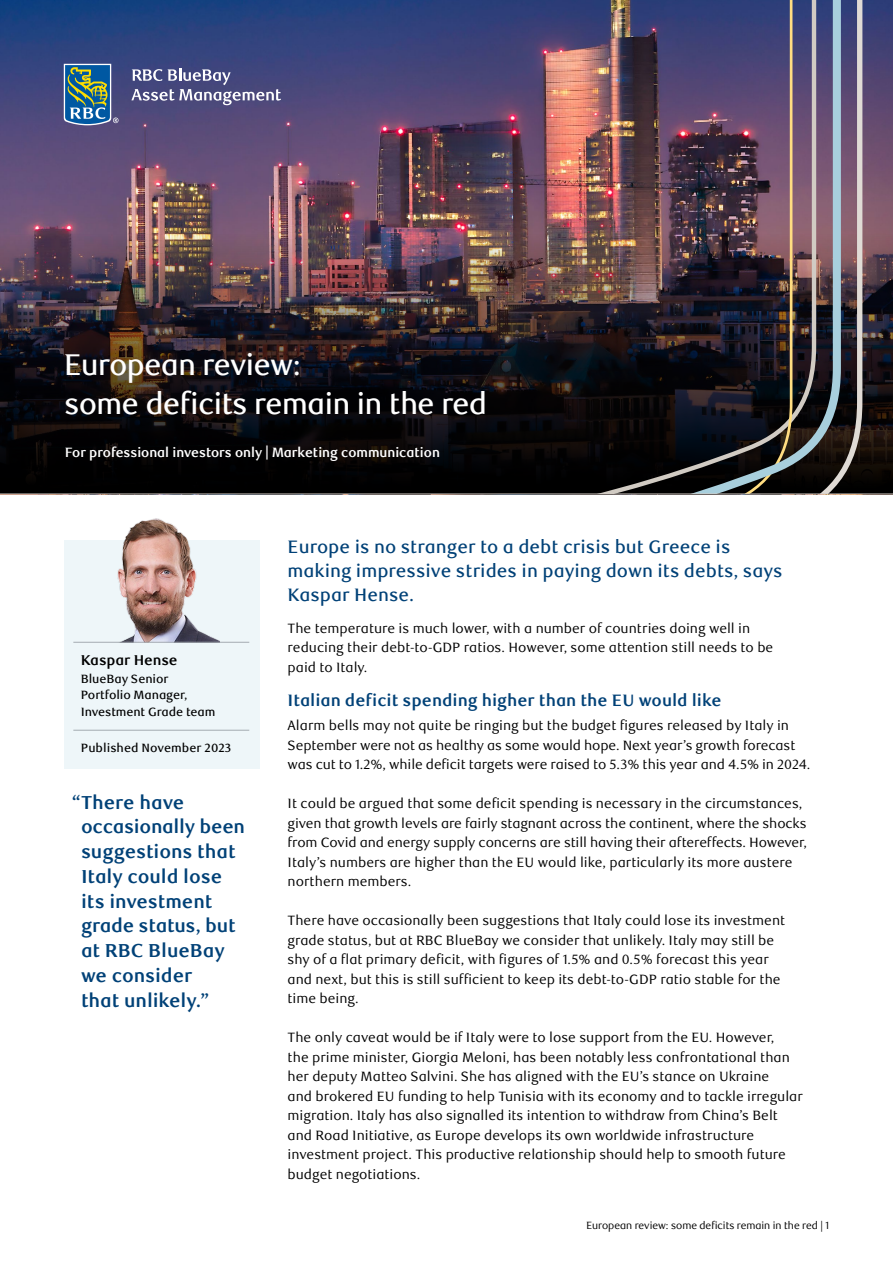
<style>
.page{position:relative;width:893px;height:1263px;background:#fff}
.page>*{position:absolute;margin:0;border:0;box-sizing:border-box;transform-origin:0 0}
.Factsheet_headline_t{font:500 30px/38.2px "RBC Display";letter-spacing:-.01em;color:#fff}
.Factsheet__Call-out{font:700 18.75px/24.8px "RBC Text";letter-spacing:-.01em;color:#004177}
.Factsheet__Body_Copy{font:500 18px/24px "RBC Text";color:#004177}
.Factsheet__Body_Copy-2{font:700 16.5px "RBC Text";color:#004177}
.Factsheet__Body_Copy-3{font:700 14.25px "RBC Text";letter-spacing:-.01em;color:#000}
.Factsheet__Body_Copy-4{font:13.5px/19.5px "RBC Text";color:#000}
.Factsheet__folios{font:700 13.5px "RBC Display";color:#fff}
.Factsheet__Body_Copy-5{font:500 12px/16.5px "RBC Text";letter-spacing:-.01em;color:#000}
.t1{font:10.5px "RBC Display";color:#000}
</style>
<div class="page">
<img style="left:0;top:0;width:893px;height:232px">
<img style="left:0;top:232px;width:893px;height:262px">
<svg style="left:841px;top:0;width:21px;height:494px;background:#685b69"></svg>
<img style="left:470px;top:0;width:371px;height:494px">
<div style="left:64px;top:540px;width:195px;height:229px;background:#eef6f9"></div>
<img style="left:101px;top:518px;width:118px;height:124px">
<hr style="left:73px;top:642px;width:176px;height:1px;background:#a4abb1">
<hr style="left:73px;top:730px;width:176px;height:1px;background:#a4abb1">
<hr style="left:0;top:494px;width:893px;height:1px;background:#d1cbc3">
<svg style="left:64px;top:64px;width:55px;height:61px;background:#507d91"></svg>
<svg style="left:131px;top:68px;width:150px;height:37px;background:#6a6b95"></svg>
<p class="Factsheet_headline_t" style="left:64px;top:347px;width:424px">European review:<br>some deficits remain in the red</p>
<p class="Factsheet__folios" style="left:65px;top:444px;width:376px">For professional investors only | Marketing communication</p>
<p class="Factsheet__Body_Copy-3" style="left:81px;top:651px;width:98px">Kaspar Hense</p>
<p class="Factsheet__Body_Copy-5" style="left:81px;top:671px;width:136px">BlueBay Senior<br>Portfolio Manager,<br>Investment Grade team</p>
<p class="Factsheet__Body_Copy-5" style="left:81px;top:740px;width:152px">Published November 2023</p>
<p class="Factsheet__Call-out" style="left:81px;top:790px;width:166px;text-indent:-9px">“There have occasionally been suggestions that<br>Italy could lose its investment grade status, but at RBC BlueBay we consider<br>that unlikely.”</p>
<p class="Factsheet__Body_Copy" style="left:288px;top:535px;width:496px">Europe is no stranger to a debt crisis but Greece is making impressive strides in paying down its debts, says<br>Kaspar Hense.</p>
<p class="Factsheet__Body_Copy-4" style="left:288px;top:619px;width:487px">The temperature is much lower, with a number of countries doing well in reducing their debt-to-GDP ratios. However, some attention still needs to be paid to Italy.</p>
<p class="Factsheet__Body_Copy-2" style="left:288px;top:691px;width:435px">Italian deficit spending higher than the EU would like</p>
<p class="Factsheet__Body_Copy-4" style="left:288px;top:716px;width:524px">Alarm bells may not quite be ringing but the budget figures released by Italy in<br>September were not as healthy as some would hope. Next year’s growth forecast was cut to 1.2%, while deficit targets were raised to 5.3% this year and 4.5% in 2024.</p>
<p class="Factsheet__Body_Copy-4" style="left:288px;top:794px;width:521px">It could be argued that some deficit spending is necessary in the circumstances, given that growth levels are fairly stagnant across the continent, where the shocks from Covid and energy supply concerns are still having their aftereffects. However, Italy’s numbers are higher than the EU would like, particularly its more austere northern members.</p>
<p class="Factsheet__Body_Copy-4" style="left:288px;top:911px;width:499px">There have occasionally been suggestions that Italy could lose its investment grade status, but at RBC BlueBay we consider that unlikely. Italy may still be shy of a flat primary deficit, with figures of 1.5% and 0.5% forecast this year and next, but this is still sufficient to keep its debt-to-GDP ratio stable for the time being.</p>
<p class="Factsheet__Body_Copy-4" style="left:288px;top:1028px;width:517px">The only caveat would be if Italy were to lose support from the EU. However,<br>the prime minister, Giorgia Meloni, has been notably less confrontational than her deputy Matteo Salvini. She has aligned with the EU’s stance on Ukraine<br>and brokered EU funding to help Tunisia with its economy and to tackle irregular migration. Italy has also signalled its intention to withdraw from China’s Belt and Road Initiative, as Europe develops its own worldwide infrastructure investment project. This productive relationship should help to smooth future budget negotiations.</p>
<p class="t1" style="left:586px;top:1219px;width:244px">European review: some deficits remain in the red | 1</p>
</div>
